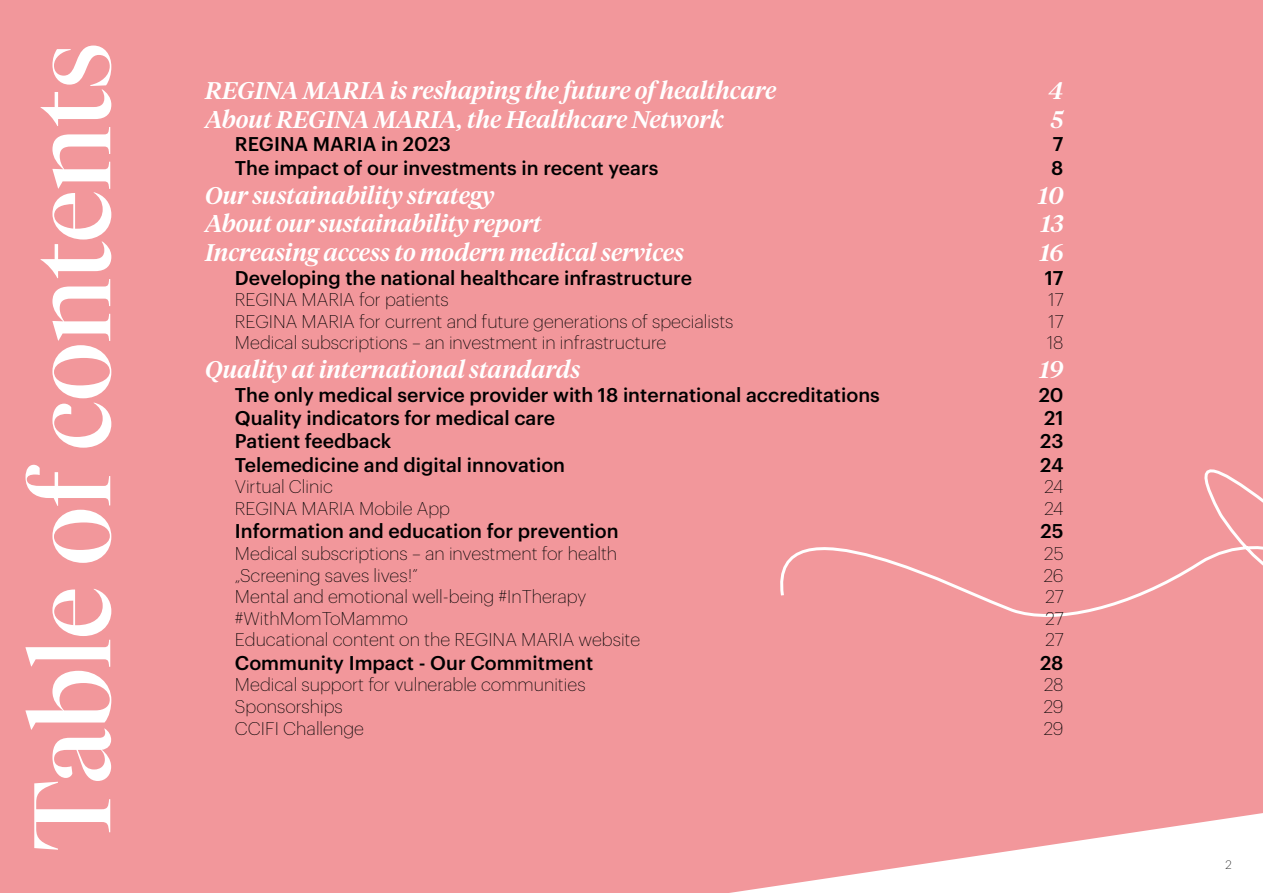
<style>
.page{position:relative;width:1263px;height:893px;background:#f2979b}
.page>*{position:absolute;margin:0;border:0;box-sizing:border-box;transform-origin:0 0}
.t1{font:108.3px "Tiempos Fine";color:#fff}
.t2{font:italic 500 24px "Tiempos Headline";color:#fff}
.t3{font:19.5px "Graphik Medium RO";color:#000}
.t4{font:200 18px "Graphik";color:#000}
.t5{font:200 12px "Graphik";color:#000}
</style>
<div class="page">
<div style="left:767px;top:253px;width:495px;height:434px;background:#f2979b"></div>
<svg style="left:1262px;top:253px;width:1px;height:523px"></svg>
<h1 class="t1" style="left:7px;top:851px;width:811px;rotate:-90deg">Table of contents</h1>
<h2 class="t2" style="left:205px;top:74px;width:573px">REGINA MARIA is reshaping the future of healthcare</h2>
<h2 class="t2" style="left:1048px;top:74px;width:17px">4</h2>
<h2 class="t2" style="left:205px;top:103px;width:520px">About REGINA MARIA, the Healthcare Network</h2>
<h2 class="t2" style="left:1051px;top:103px;width:14px">5</h2>
<p class="t3" style="left:235px;top:129px;width:218px">REGINA MARIA in 2023</p>
<p class="t3" style="left:1053px;top:129px;width:12px">7</p>
<p class="t3" style="left:235px;top:153px;width:425px">The impact of our investments in recent years</p>
<p class="t3" style="left:1051px;top:153px;width:14px">8</p>
<h2 class="t2" style="left:205px;top:179px;width:291px">Our sustainability strategy</h2>
<h2 class="t2" style="left:1038px;top:179px;width:27px">10</h2>
<h2 class="t2" style="left:205px;top:207px;width:338px">About our sustainability report</h2>
<h2 class="t2" style="left:1041px;top:207px;width:24px">13</h2>
<h2 class="t2" style="left:205px;top:236px;width:480px">Increasing access to modern medical services</h2>
<h2 class="t2" style="left:1040px;top:236px;width:25px">16</h2>
<p class="t3" style="left:235px;top:263px;width:459px">Developing the national healthcare infrastructure</p>
<p class="t3" style="left:1045px;top:263px;width:20px">17</p>
<p class="t4" style="left:235px;top:287px;width:215px">REGINA MARIA for patients</p>
<p class="t4" style="left:1048px;top:287px;width:16px">17</p>
<p class="t4" style="left:235px;top:308px;width:500px">REGINA MARIA for current and future generations of specialists</p>
<p class="t4" style="left:1048px;top:308px;width:16px">17</p>
<p class="t4" style="left:235px;top:330px;width:433px">Medical subscriptions – an investment in infrastructure</p>
<p class="t4" style="left:1047px;top:330px;width:18px">18</p>
<h2 class="t2" style="left:205px;top:353px;width:377px">Quality at international standards</h2>
<h2 class="t2" style="left:1039px;top:353px;width:26px">19</h2>
<p class="t3" style="left:235px;top:380px;width:646px">The only medical service provider with 18 international accreditations</p>
<p class="t3" style="left:1039px;top:380px;width:26px">20</p>
<p class="t3" style="left:235px;top:403px;width:322px">Quality indicators for medical care</p>
<p class="t3" style="left:1044px;top:403px;width:21px">21</p>
<p class="t3" style="left:235px;top:426px;width:158px">Patient feedback</p>
<p class="t3" style="left:1040px;top:426px;width:25px">23</p>
<p class="t3" style="left:235px;top:450px;width:332px">Telemedicine and digital innovation</p>
<p class="t3" style="left:1040px;top:450px;width:25px">24</p>
<p class="t4" style="left:235px;top:474px;width:100px">Virtual Clinic</p>
<p class="t4" style="left:1044px;top:474px;width:21px">24</p>
<p class="t4" style="left:235px;top:495px;width:217px">REGINA MARIA Mobile App</p>
<p class="t4" style="left:1044px;top:495px;width:21px">24</p>
<p class="t3" style="left:235px;top:516px;width:385px">Information and education for prevention</p>
<p class="t3" style="left:1040px;top:516px;width:25px">25</p>
<p class="t4" style="left:235px;top:540px;width:384px">Medical subscriptions – an investment for health</p>
<p class="t4" style="left:1044px;top:540px;width:21px">25</p>
<p class="t4" style="left:235px;top:562px;width:184px">„Screening saves lives!”</p>
<p class="t4" style="left:1044px;top:562px;width:21px">26</p>
<p class="t4" style="left:235px;top:584px;width:353px">Mental and emotional well-being #InTherapy</p>
<p class="t4" style="left:1045px;top:584px;width:19px">27</p>
<p class="t4" style="left:235px;top:605px;width:175px">#WithMomToMammo</p>
<p class="t4" style="left:1045px;top:605px;width:19px">27</p>
<p class="t4" style="left:235px;top:627px;width:407px">Educational content on the REGINA MARIA website</p>
<p class="t4" style="left:1045px;top:627px;width:19px">27</p>
<p class="t3" style="left:235px;top:648px;width:360px">Community Impact - Our Commitment</p>
<p class="t3" style="left:1040px;top:648px;width:25px">28</p>
<p class="t4" style="left:235px;top:672px;width:352px">Medical support for vulnerable communities</p>
<p class="t4" style="left:1044px;top:672px;width:21px">28</p>
<p class="t4" style="left:235px;top:693px;width:109px">Sponsorships</p>
<p class="t4" style="left:1044px;top:693px;width:21px">29</p>
<p class="t4" style="left:235px;top:715px;width:131px">CCIFI Challenge</p>
<p class="t4" style="left:1044px;top:715px;width:21px">29</p>
<p class="t5" style="left:1225px;top:856px;width:8px">2</p>
</div>
